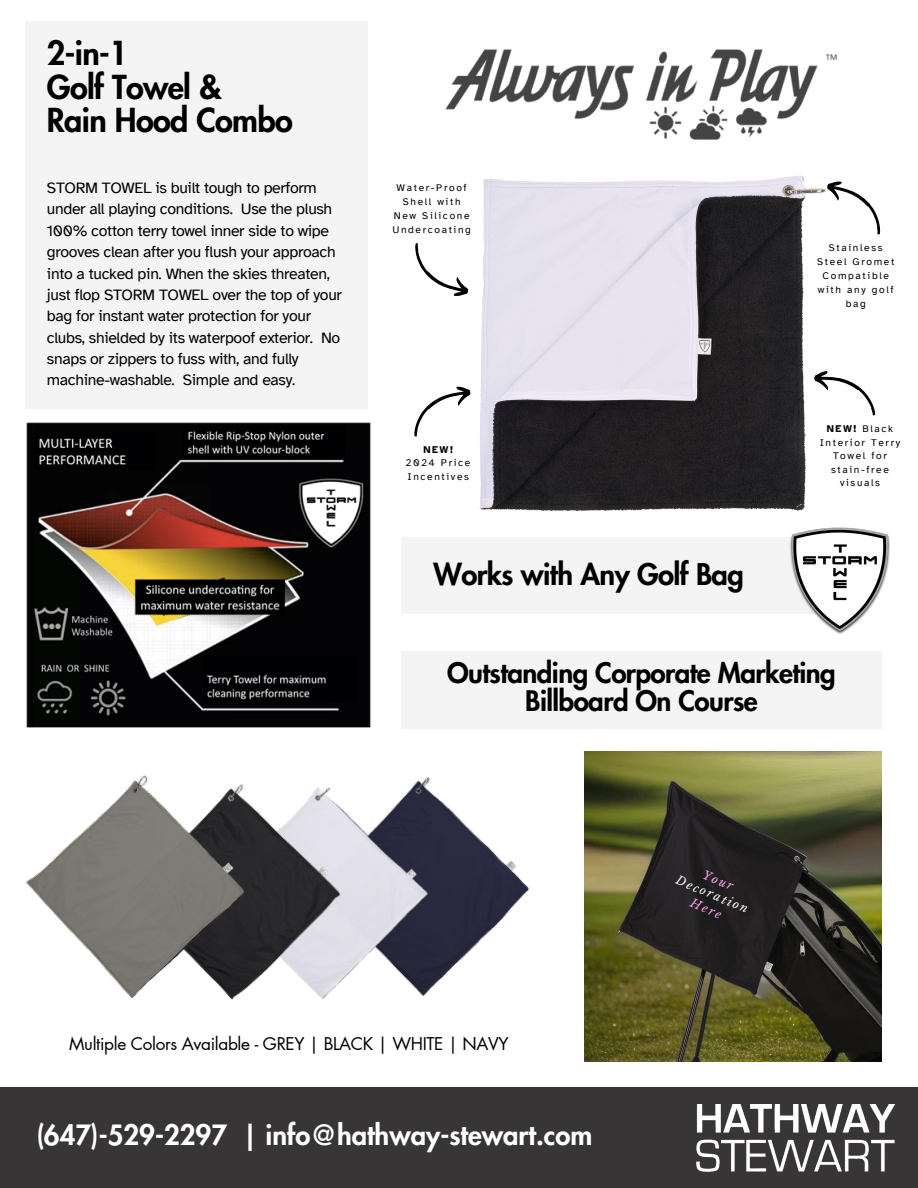
<style>
.page{position:relative;width:918px;height:1188px;background:#fff}
.page>*{position:absolute;margin:0;border:0;box-sizing:border-box;transform-origin:0 0}
.t1{font:800 32.25px/33.8px "Futura LT Pro";letter-spacing:-.02em;color:#000}
.t2{font:800 29.25px "Futura LT Pro";letter-spacing:-.02em;color:#000}
.t3{font:800 27.75px/28.2px "Futura LT Pro";letter-spacing:-.02em;color:#000;text-align:center}
.t4{font:800 27.3px "Futura LT Pro";color:#fff}
.t5{font:17.25px "Futura LT Pro";letter-spacing:-.02em;color:#000}
.t6{font:15.75px/21.3px "Atkinson Hyperlegible";letter-spacing:-.02em;color:#000}
.t7{font:italic 11.7px "Libre Baskerville";color:#fff}
.t8{font:italic 11.7px "Libre Baskerville";color:#ff9fed}
.t9{font:10.2px/14px "Atkinson Hyperlegible";letter-spacing:.16em;color:#000;text-align:center}
.t10{font:700 10.2px "Atkinson Hyperlegible";color:#000}
.s1{font-weight:700}
</style>
<div class="page">
<div style="left:0;top:1088px;width:918px;height:100px;background:#373535"></div>
<img style="left:696px;top:1105px;width:198px;height:66px">
<div style="left:25px;top:21px;width:343px;height:388px;background:#f4f4f4"></div>
<img style="left:26px;top:422px;width:345px;height:306px">
<img style="left:445px;top:49px;width:392px;height:91px">
<div style="left:401px;top:651px;width:481px;height:78px;background:#f4f4f4"></div>
<div style="left:401px;top:537px;width:439px;height:76px;background:#f4f4f4"></div>
<img style="left:455px;top:814px;width:74px;height:151px">
<img style="left:367px;top:777px;width:88px;height:219px">
<img style="left:273px;top:787px;width:94px;height:212px">
<img style="left:26px;top:775px;width:247px;height:225px">
<img style="left:585px;top:751px;width:297px;height:311px">
<img style="left:788px;top:528px;width:102px;height:106px">
<svg style="left:850px;top:190px;width:31px;height:45px"></svg>
<svg style="left:415px;top:243px;width:17px;height:37px"></svg>
<svg style="left:414px;top:402px;width:18px;height:35px"></svg>
<svg style="left:850px;top:381px;width:26px;height:35px"></svg>
<img style="left:432px;top:175px;width:418px;height:388px">
<p class="t1" style="left:47px;top:37px;width:247px">2-in-1<br>Golf Towel &amp;<br>Rain Hood Combo</p>
<p class="t6" style="left:47px;top:177px;width:296px">STORM TOWEL is built tough to perform under all playing conditions. Use the plush 100% cotton terry towel inner side to wipe grooves clean after you flush your approach into a tucked pin. When the skies threaten, just flop STORM TOWEL over the top of your bag for instant water protection for your clubs, shielded by its waterpoof exterior. No snaps or zippers to fuss with, and fully machine-washable. Simple and easy.</p>
<h2 class="t9" style="left:392px;top:181px;width:80px">Water-Proof<br>Shell with<br>New Silicone<br>Undercoating</h2>
<p class="t10" style="left:423px;top:443px;width:31px">NEW!</p>
<p class="t9" style="left:406px;top:456px;width:66px;line-height:13.5px;text-align:left">2024 Price<br>Incentives</p>
<p class="t2" style="left:433px;top:561px;width:312px">Works with Any Golf Bag</p>
<p class="t9" style="left:817px;top:241px;width:79px">Stainless<br>Steel Gromet</p>
<h1 class="t9" style="left:818px;top:269px;width:77px">Compatible with any golf bag</h1>
<p class="t9" style="left:820px;top:422px;width:82px;line-height:13.5px"><span class="s1">NEW!</span> Black<br>Interior Terry<br>Towel for stain-free visuals</p>
<p class="t3" style="left:447px;top:660px;width:390px">Outstanding Corporate Marketing<br>Billboard On Course</p>
<p class="t8" style="left:706px;top:867px;width:33px;rotate:23deg">Your</p>
<p class="t8" style="left:694px;top:896px;width:34px;rotate:23deg">Here</p>
<p class="t7" style="left:680px;top:873px;width:78px;rotate:23deg">Decoration</p>
<p class="t5" style="left:69px;top:1036px;width:441px">Multiple Colors Available - GREY | BLACK | WHITE | NAVY</p>
<p class="t4" style="left:37px;top:1123px;width:557px">(647)-529-2297 | info@hathway-stewart.com</p>
</div>
